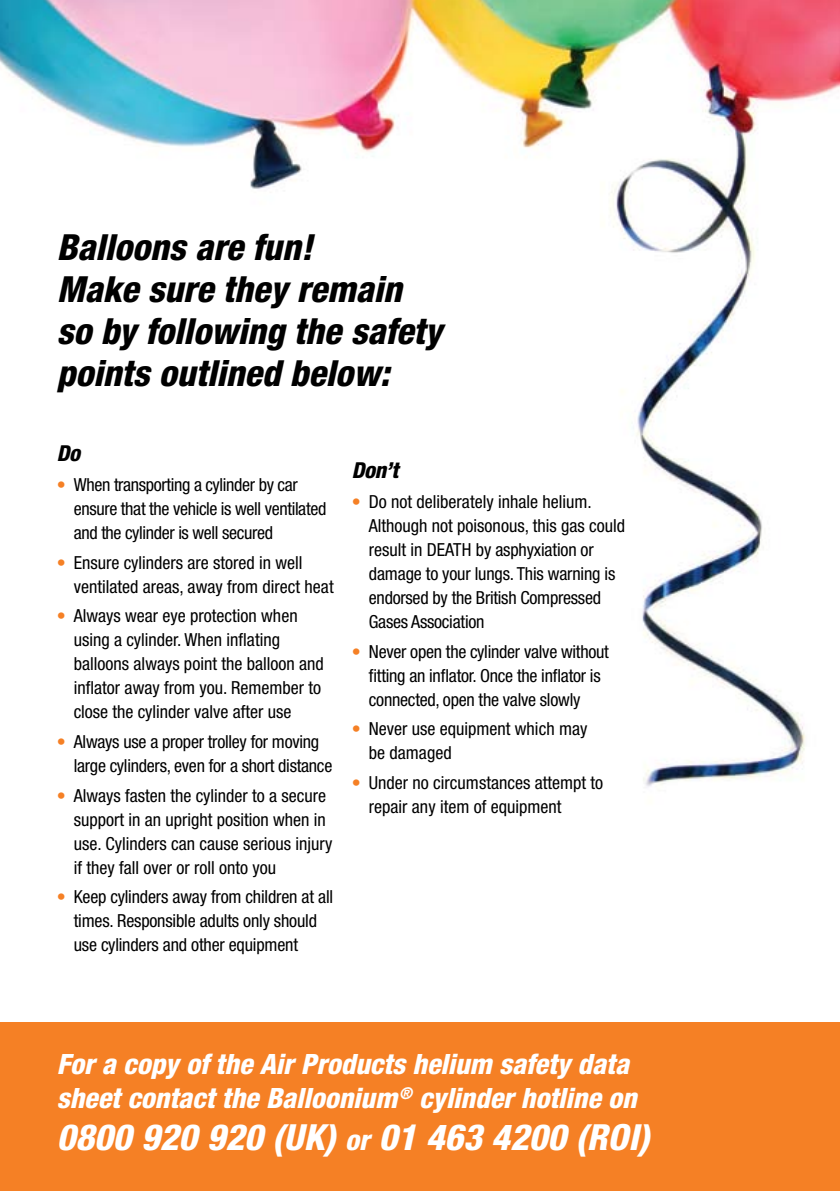
<style>
.page{position:relative;width:840px;height:1191px;background:#fff}
.page>*{position:absolute;margin:0;border:0;box-sizing:border-box;transform-origin:0 0}
.t1{font:italic 800 condensed 36px/42px "Helvetica Neue";color:#000}
.t2{font:italic 800 condensed 36px "Helvetica Neue";color:#fff}
.t3{font:italic 800 condensed 28px/34px "Helvetica Neue";color:#fff}
.t4{font:italic 800 condensed 22px "Helvetica Neue";color:#000}
.t5{font:condensed 18px/24px "Helvetica Neue";color:#000}
.t6{font:condensed 18px/24px "Helvetica Neue";letter-spacing:-.02em;color:#000}
.s1{color:#f58025}
.s2{font-size:28px}
</style>
<div class="page">
<img style="left:0;top:0;width:839px;height:787px">
<div style="left:0;top:1022px;width:839px;height:169px;background:#f58025"></div>
<h1 class="t1" style="left:57px;top:226px;width:386px">Balloons are fun!<br>Make sure they remain so by following the safety points outlined below:</h1>
<p class="t4" style="left:57px;top:440px;width:25px">Do</p>
<p class="t6" style="left:74px;top:472px;width:254px;text-indent:-17px"><span class="s1">•</span> When transporting a cylinder by car ensure that the vehicle is well ventilated and the cylinder is well secured</p>
<p class="t5" style="left:74px;top:550px;width:261px;text-indent:-17px"><span class="s1">•</span> Ensure cylinders are stored in well ventilated areas, away from direct heat</p>
<p class="t5" style="left:74px;top:604px;width:251px;text-indent:-17px"><span class="s1">•</span> Always wear eye protection when using a cylinder. When inflating balloons always point the balloon and inflator away from you. Remember to close the cylinder valve after use</p>
<p class="t5" style="left:74px;top:729px;width:260px;text-indent:-17px"><span class="s1">•</span> Always use a proper trolley for moving large cylinders, even for a short distance</p>
<p class="t5" style="left:74px;top:783px;width:260px;text-indent:-17px"><span class="s1">•</span> Always fasten the cylinder to a secure support in an upright position when in use. Cylinders can cause serious injury if they fall over or roll onto you</p>
<p class="t5" style="left:74px;top:885px;width:261px;text-indent:-17px"><span class="s1">•</span> Keep cylinders away from children at all times. Responsible adults only should use cylinders and other equipment</p>
<p class="t4" style="left:351px;top:457px;width:48px">Don’t</p>
<p class="t5" style="left:369px;top:489px;width:257px;text-indent:-17px"><span class="s1">•</span> Do not deliberately inhale helium.<br>Although not poisonous, this gas could result in DEATH by asphyxiation or damage to your lungs. This warning is endorsed by the British Compressed Gases Association</p>
<p class="t5" style="left:369px;top:639px;width:241px;text-indent:-17px"><span class="s1">•</span> Never open the cylinder valve without fitting an inflator. Once the inflator is connected, open the valve slowly</p>
<p class="t5" style="left:369px;top:717px;width:220px;text-indent:-17px"><span class="s1">•</span> Never use equipment which may be damaged</p>
<p class="t5" style="left:369px;top:770px;width:236px;text-indent:-17px"><span class="s1">•</span> Under no circumstances attempt to repair any item of equipment</p>
<h2 class="t3" style="left:57px;top:1046px;width:581px">For a copy of the Air Products helium safety data sheet contact the Balloonium<sup>®</sup> cylinder hotline on</h2>
<h1 class="t2" style="left:57px;top:1115px;width:594px">0800 920 920 (UK) <span class="s2">or</span> 01 463 4200 (ROI)</h1>
</div>
